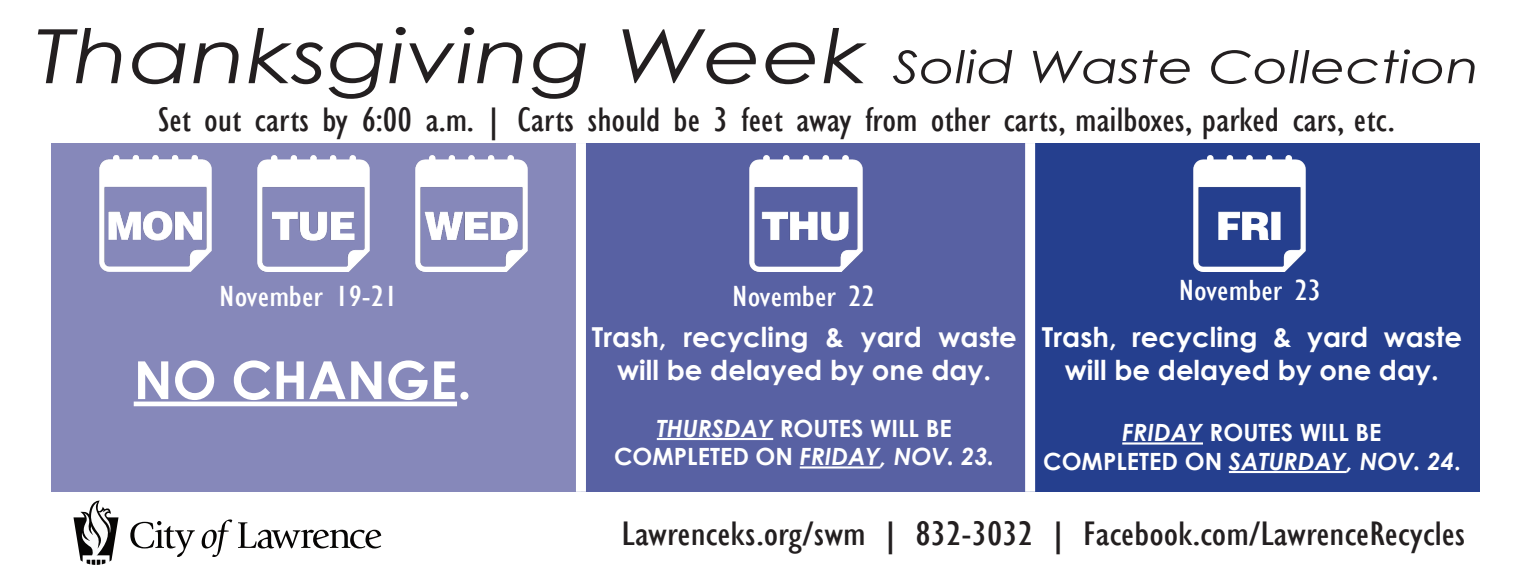
<style>
.page{position:relative;width:1530px;height:585px;background:#fff}
.page>*{position:absolute;margin:0;border:0;box-sizing:border-box;transform-origin:0 0}
.t1{font:700 52.5px "Century Gothic";color:#fff}
.t2{font:italic 45px "Century Gothic";color:#231f20;scale:1.21 1}
.t3{font:condensed 35px "Gill Sans";color:#231f20;scale:1.14 1}
.t4{font:condensed 35px "Gill Sans";color:#231f20;scale:1.2 1}
.t5{font:condensed 30px "Gill Sans";color:#fff;scale:1.23 1}
.t6{font:700 27.5px/33px "Century Gothic";color:#fff;text-align:center}
.t7{font:italic 700 23.75px "Century Gothic";color:#fff}
.t8{font:700 23.75px "Century Gothic";color:#fff}
.s1{font-size:75px}
.s2{font-style:italic}
.s3{font-style:normal}
</style>
<div class="page">
<div style="left:52px;top:143px;width:529px;height:349px;background:#8688ba"></div>
<div style="left:581px;top:143px;width:449px;height:349px;background:#5861a3"></div>
<div style="left:1030px;top:143px;width:449px;height:349px;background:#253f8e"></div>
<div style="left:576px;top:143px;width:10px;height:349px;background:#fff"></div>
<div style="left:1025px;top:143px;width:10px;height:349px;background:#fff"></div>
<img style="left:99px;top:155px;width:113px;height:116px">
<img style="left:415px;top:155px;width:113px;height:116px">
<img style="left:257px;top:155px;width:113px;height:116px">
<img style="left:749px;top:155px;width:114px;height:116px">
<img style="left:1193px;top:155px;width:113px;height:116px">
<hr style="left:134px;top:402px;width:323px;height:4px;background:#fff">
<hr style="left:657px;top:438px;width:116px;height:2px;background:#fff">
<hr style="left:800px;top:466px;width:81px;height:3px;background:#fff">
<hr style="left:1122px;top:442px;width:81px;height:3px;background:#fff">
<hr style="left:1229px;top:471px;width:118px;height:2px;background:#fff">
<svg style="left:130px;top:521px;width:65px;height:36px"></svg>
<svg style="left:202px;top:519px;width:30px;height:38px"></svg>
<svg style="left:238px;top:522px;width:143px;height:26px"></svg>
<svg style="left:73px;top:501px;width:46px;height:64px"></svg>
<p class="t2" style="left:35px;top:35px;width:1195px"><span class="s1">Thanksgiving Week</span> Solid Waste Collection</p>
<p class="t3" style="left:158px;top:99px;width:1086px">Set out carts by 6:00 a.m. | Carts should be 3 feet away from other carts, mailboxes, parked cars, etc.</p>
<p class="t5" style="left:219px;top:278px;width:147px">November 19-21</p>
<p class="t5" style="left:732px;top:278px;width:118px">November 22</p>
<p class="t5" style="left:1179px;top:273px;width:118px">November 23</p>
<p class="t1" style="left:134px;top:340px;width:340px">NO CHANGE.</p>
<p class="t6" style="left:592px;top:319px;width:426px">Trash, recycling &amp; yard waste will be delayed by one day.</p>
<p class="t8" style="left:657px;top:410px;width:296px"><span class="s2">THURSDAY</span> ROUTES WILL BE</p>
<p class="t7" style="left:614px;top:439px;width:382px"><span class="s3">COMPLETED ON</span> FRIDAY, NOV. 23.</p>
<p class="t6" style="left:1042px;top:319px;width:422px">Trash, recycling &amp; yard waste will be delayed by one day.</p>
<p class="t8" style="left:1122px;top:415px;width:261px"><span class="s2">FRIDAY</span> ROUTES WILL BE</p>
<p class="t7" style="left:1043px;top:443px;width:419px"><span class="s3">COMPLETED ON</span> SATURDAY, NOV. 24<span class="s3">.</span></p>
<p class="t4" style="left:622px;top:513px;width:705px">Lawrenceks.org/swm | 832-3032 | Facebook.com/LawrenceRecycles</p>
</div>
